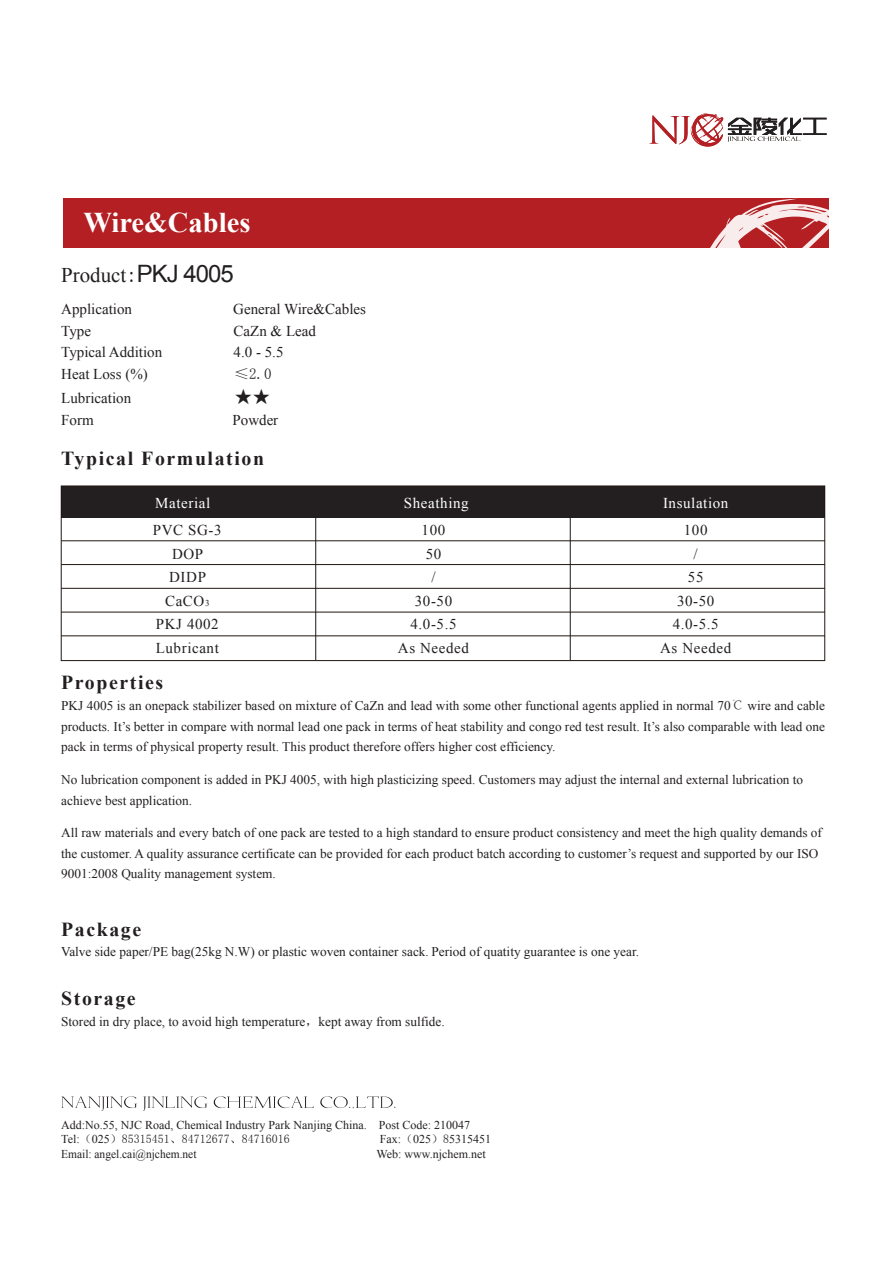
<style>
.page{position:relative;width:893px;height:1263px;background:#fff}
.page>*{position:absolute;margin:0;border:0;box-sizing:border-box;transform-origin:0 0}
.t1{font:700 28.5px "Times New Roman";color:#fff}
.t2{font:21px "Times New Roman";color:#231f20}
.t3{font:700 19.8px "Times New Roman";letter-spacing:.08em;color:#231f20}
.t4{font:18px "FZXH1 JW GB1 0";color:#231f20}
.t5{font:15px "Times New Roman";color:#231f20}
.t6{font:15px/23.5px "Times New Roman";letter-spacing:.04em;color:#231f20;text-align:center}
.t7{font:15px "Times New Roman";letter-spacing:.04em;color:#fff}
.t8{font:15px "Sim Sun";color:#231f20}
.t9{font:13.35px/20.7px "Times New Roman";color:#231f20}
.t10{font:12px "Times New Roman";color:#231f20}
.t11{font:12px "FZHTJW GB1 0";color:#231f20}
.t12{font:12px "Times New Roman";color:#231f20;scale:.95 1}
.s1{font-family:"Sim Sun"}
.s2{font-family:"Arial";font-size:24px}
.s3{font-size:9px}
.s4{font-family:"Adobe Song Std";font-weight:300}
.s5{font-family:"Times New Roman"}
.s6{font-family:"FZHTJW GB1 0"}
</style>
<div class="page">
<div style="left:61px;top:486px;width:764px;height:31px;background:#231f20"></div>
<div style="left:63px;top:198px;width:765px;height:50px;background:#b31f23"></div>
<svg style="left:649px;top:113px;width:178px;height:34px"></svg>
<svg style="left:710px;top:199px;width:119px;height:49px"></svg>
<div style="left:61px;top:486px;width:764px;height:175px;border:1px solid #201612"></div>
<hr style="left:315px;top:517px;width:1px;height:144px;background:#201612">
<hr style="left:570px;top:517px;width:1px;height:144px;background:#201612">
<hr style="left:61px;top:540px;width:764px;height:1px;background:#201612">
<hr style="left:61px;top:564px;width:764px;height:1px;background:#201612">
<hr style="left:61px;top:517px;width:764px;height:1px;background:#231f20">
<hr style="left:61px;top:588px;width:764px;height:1px;background:#201612">
<hr style="left:61px;top:612px;width:764px;height:1px;background:#201612">
<hr style="left:61px;top:636px;width:764px;height:1px;background:#201612">
<svg style="left:61px;top:1096px;width:76px;height:15px"></svg>
<svg style="left:143px;top:1096px;width:64px;height:15px"></svg>
<svg style="left:214px;top:1096px;width:100px;height:12px"></svg>
<svg style="left:320px;top:1096px;width:76px;height:12px"></svg>
<h1 class="t1" style="left:83px;top:203px;width:169px">Wire&amp;Cables</h1>
<h2 class="t2" style="left:61px;top:261px;width:174px">Product<span class="s1">:</span><span class="s2">PKJ 4005</span></h2>
<p class="t5" style="left:61px;top:299px;width:72px">Application</p>
<p class="t5" style="left:233px;top:299px;width:134px">General Wire&amp;Cables</p>
<p class="t5" style="left:61px;top:320px;width:31px">Type</p>
<p class="t5" style="left:233px;top:320px;width:84px">CaZn &amp; Lead</p>
<p class="t5" style="left:61px;top:342px;width:103px">Typical Addition</p>
<p class="t5" style="left:234px;top:342px;width:51px">4.0 - 5.5</p>
<p class="t5" style="left:61px;top:364px;width:88px">Heat Loss (%)</p>
<p class="t8" style="left:234px;top:366px;width:39px">≤2.0</p>
<p class="t5" style="left:61px;top:388px;width:71px">Lubrication</p>
<h3 class="t4" style="left:234px;top:388px;width:38px">★★</h3>
<p class="t5" style="left:61px;top:410px;width:34px">Form</p>
<p class="t5" style="left:232px;top:410px;width:47px">Powder</p>
<h3 class="t3" style="left:61px;top:445px;width:204px">Typical Formulation</h3>
<p class="t7" style="left:155px;top:493px;width:57px">Material</p>
<p class="t7" style="left:404px;top:493px;width:66px">Sheathing</p>
<p class="t7" style="left:663px;top:493px;width:67px">Insulation</p>
<p class="t6" style="left:153px;top:518px;width:70px">PVC SG-3<br>DOP<br>DIDP<br>CaCO<span class="s3">3<br></span>PKJ 4002<br>Lubricant</p>
<p class="t6" style="left:398px;top:518px;width:73px">100<br>50<br>/<br>30-50<br>4.0-5.5<br>As Needed</p>
<p class="t6" style="left:660px;top:518px;width:73px">100<br>/<br>55<br>30-50<br>4.0-5.5<br>As Needed</p>
<h3 class="t3" style="left:61px;top:669px;width:104px">Properties</h3>
<p class="t9" style="left:61px;top:695px;width:765px;text-align:justify">PKJ 4005 is an onepack stabilizer based on mixture of CaZn and lead with some other functional agents applied in normal 70<span class="s4">℃</span> wire and cable products. It’s better in compare with normal lead one pack in terms of heat stability and congo red test result. It’s also comparable with lead one pack in terms of physical property result. This product therefore offers higher cost efficiency.</p>
<p class="t9" style="left:61px;top:769px;width:743px">No lubrication component is added in PKJ 4005, with high plasticizing speed. Customers may adjust the internal and external lubrication to achieve best application.</p>
<p class="t9" style="left:61px;top:822px;width:762px">All raw materials and every batch of one pack are tested to a high standard to ensure product consistency and meet the high quality demands of the customer. A quality assurance certificate can be provided for each product batch according to customer’s request and supported by our ISO<br>9001:2008 Quality management system.</p>
<h3 class="t3" style="left:61px;top:915px;width:82px">Package</h3>
<p class="t9" style="left:61px;top:941px;width:579px">Valve side paper/PE bag(25kg N.W) or plastic woven container sack<span class="s4">.</span> Period of quatity guarantee is one year.</p>
<h3 class="t3" style="left:61px;top:985px;width:76px">Storage</h3>
<p class="t9" style="left:61px;top:1011px;width:385px">Stored in dry place, to avoid high temperature<span class="s1">，</span>kept away from sulfide.</p>
<p class="t10" style="left:61px;top:1117px;width:410px">Add:No.55, NJC Road, Chemical Industry Park Nanjing China. Post Code: 210047</p>
<p class="t11" style="left:61px;top:1133px;width:230px"><span class="s5">Tel:</span>（<span class="s5">025</span>）85315451、84712677<span class="s1">、</span>84716016</p>
<p class="t10" style="left:380px;top:1131px;width:113px">Fax:<span class="s6">（</span>025<span class="s6">）8</span>5315451</p>
<p class="t12" style="left:61px;top:1145px;width:144px">Email: angel.cai@njchem.net</p>
<p class="t10" style="left:377px;top:1145px;width:111px">Web: www.njchem.net</p>
</div>
